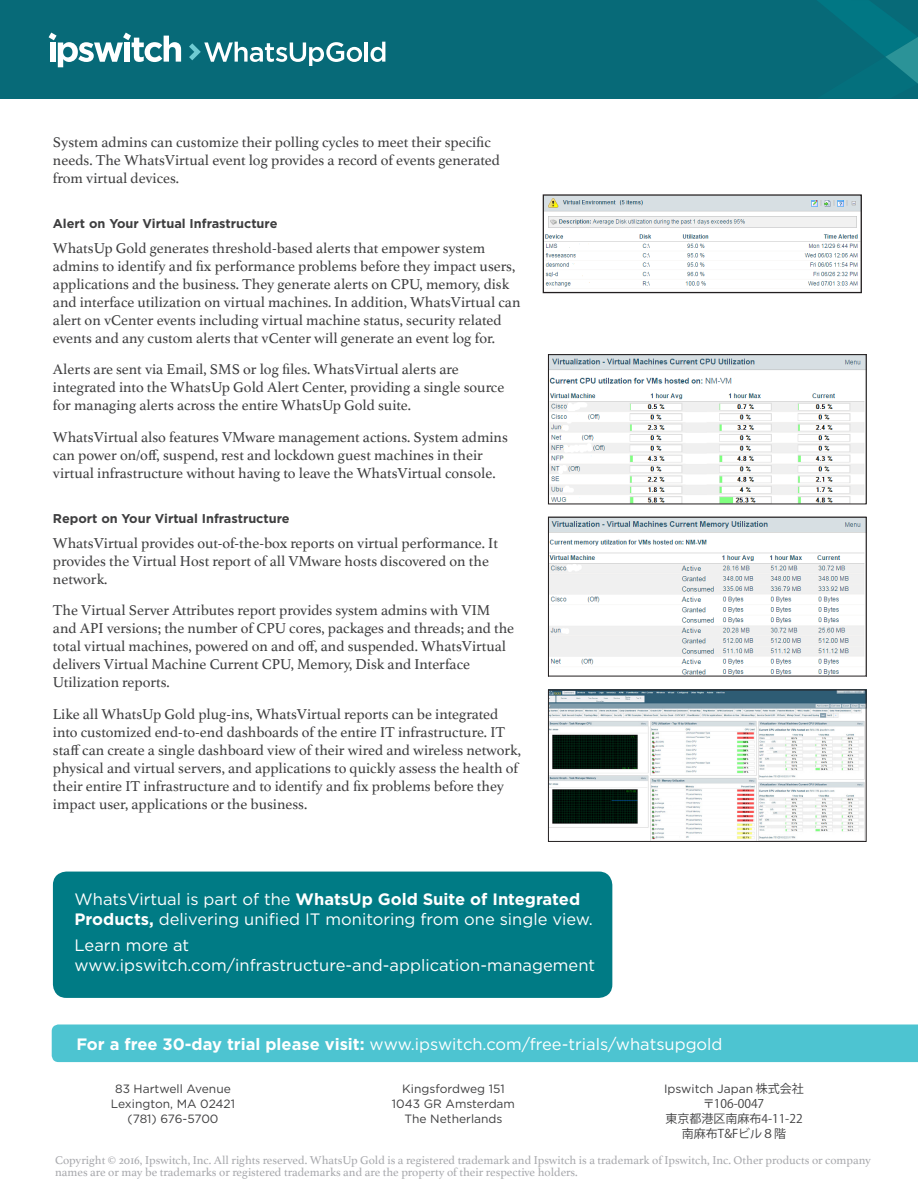
<style>
.page{position:relative;width:918px;height:1188px;background:#fff}
.page>*{position:absolute;margin:0;border:0;box-sizing:border-box;transform-origin:0 0}
.t1{font:16.5px/19.8px "Gotham";color:#fff}
.Body{font:15px/18px "Athelas";color:#3e3e3f}
.t2{font:700 12.75px "Gotham";color:#3e3e3f}
.t3{font:12px/12px "Athelas";color:#a8a9ad}
.t4{font:12px/15px "Gotham";color:#3e3e3f;text-align:center}
.t5{font:12px "Koz Go Pr 6 N";color:#3e3e3f}
.s1{font-weight:700}
.s2{font-family:"Koz Go Pr 6 N"}
</style>
<div class="page">
<div style="left:0;top:0;width:918px;height:98px;background:#076a78"></div>
<svg style="left:49px;top:33px;width:132px;height:34px"></svg>
<svg style="left:189px;top:42px;width:173px;height:24px"></svg>
<hr style="left:365px;top:42px;width:3px;height:20px;background:#fff">
<svg style="left:371px;top:42px;width:14px;height:20px"></svg>
<svg style="left:818px;top:0;width:100px;height:84px"></svg>
<img style="left:550px;top:356px;width:315px;height:146px">
<div style="left:548px;top:354px;width:319px;height:150px;border:1px solid #231f20"></div>
<img style="left:550px;top:519px;width:315px;height:156px">
<div style="left:548px;top:517px;width:319px;height:160px;border:1px solid #231f20"></div>
<img style="left:550px;top:692px;width:315px;height:148px">
<div style="left:548px;top:690px;width:319px;height:152px;border:1px solid #231f20"></div>
<img style="left:545px;top:196px;width:315px;height:91px">
<div style="left:543px;top:194px;width:319px;height:99px;border:1px solid #231f20"></div>
<div style="left:52px;top:1024px;width:866px;height:38px;background:#4dc4d1"></div>
<div style="left:53px;top:872px;width:559px;height:126px;background:#007b85;border-radius:14px"></div>
<p class="Body" style="left:53px;top:133px;width:449px">System admins can customize their polling cycles to meet their specific needs. The WhatsVirtual event log provides a record of events generated from virtual devices.</p>
<p class="t2" style="left:53px;top:216px;width:226px">Alert on Your Virtual Infrastructure</p>
<p class="Body" style="left:53px;top:238px;width:469px">WhatsUp Gold generates threshold-based alerts that empower system admins to identify and fix performance problems before they impact users, applications and the business. They generate alerts on CPU, memory, disk and interface utilization on virtual machines. In addition, WhatsVirtual can alert on vCenter events including virtual machine status, security related events and any custom alerts that vCenter will generate an event log for.</p>
<p class="Body" style="left:53px;top:360px;width:453px">Alerts are sent via Email, SMS or log files. WhatsVirtual alerts are integrated into the WhatsUp Gold Alert Center, providing a single source for managing alerts across the entire WhatsUp Gold suite.</p>
<p class="Body" style="left:53px;top:427px;width:456px">WhatsVirtual also features VMware management actions. System admins can power on/off, suspend, rest and lockdown guest machines in their virtual infrastructure without having to leave the WhatsVirtual console.</p>
<p class="t2" style="left:53px;top:511px;width:238px">Report on Your Virtual Infrastructure</p>
<p class="Body" style="left:53px;top:533px;width:447px">WhatsVirtual provides out-of-the-box reports on virtual performance. It provides the Virtual Host report of all VMware hosts discovered on the network.</p>
<p class="Body" style="left:53px;top:601px;width:463px">The Virtual Server Attributes report provides system admins with VIM and API versions; the number of CPU cores, packages and threads; and the total virtual machines, powered on and off, and suspended. WhatsVirtual delivers Virtual Machine Current CPU, Memory, Disk and Interface Utilization reports.</p>
<p class="Body" style="left:53px;top:704px;width:470px">Like all WhatsUp Gold plug-ins, WhatsVirtual reports can be integrated into customized end-to-end dashboards of the entire IT infrastructure. IT staff can create a single dashboard view of their wired and wireless network, physical and virtual servers, and applications to quickly assess the health of their entire IT infrastructure and to identify and fix problems before they impact user, applications or the business.</p>
<p class="t1" style="left:75px;top:889px;width:520px">WhatsVirtual is part of the <span class="s1">WhatsUp Gold Suite of Integrated<br>Products,</span> delivering unified IT monitoring from one single view.</p>
<p class="t1" style="left:75px;top:935px;width:522px">Learn more at www.ipswitch.com/infrastructure-and-application-management</p>
<p class="t1" style="left:76px;top:1034px;width:648px"><span class="s1">For a free 30-day trial please visit:</span> www.ipswitch.com/free-trials/whatsupgold</p>
<p class="t4" style="left:111px;top:1081px;width:126px">83 Hartwell Avenue<br>Lexington, MA 02421 (781) 676-5700</p>
<p class="t4" style="left:392px;top:1081px;width:125px">Kingsfordweg 151<br>1043 GR Amsterdam<br>The Netherlands</p>
<p class="t4" style="left:664px;top:1081px;width:141px">Ipswitch Japan <span class="s2">株式会社</span></p>
<p class="t5" style="left:703px;top:1096px;width:63px">〒106-0047</p>
<p class="t5" style="left:665px;top:1111px;width:139px">東京都港区南麻布4-11-22</p>
<p class="t5" style="left:682px;top:1126px;width:106px">南麻布T&amp;Fビル８階</p>
<p class="t3" style="left:55px;top:1153px;width:817px">Copyright © 2016, Ipswitch, Inc. All rights reserved. WhatsUp Gold is a registered trademark and Ipswitch is a trademark of Ipswitch, Inc. Other products or company names are or may be trademarks or registered trademarks and are the property of their respective holders.</p>
</div>
